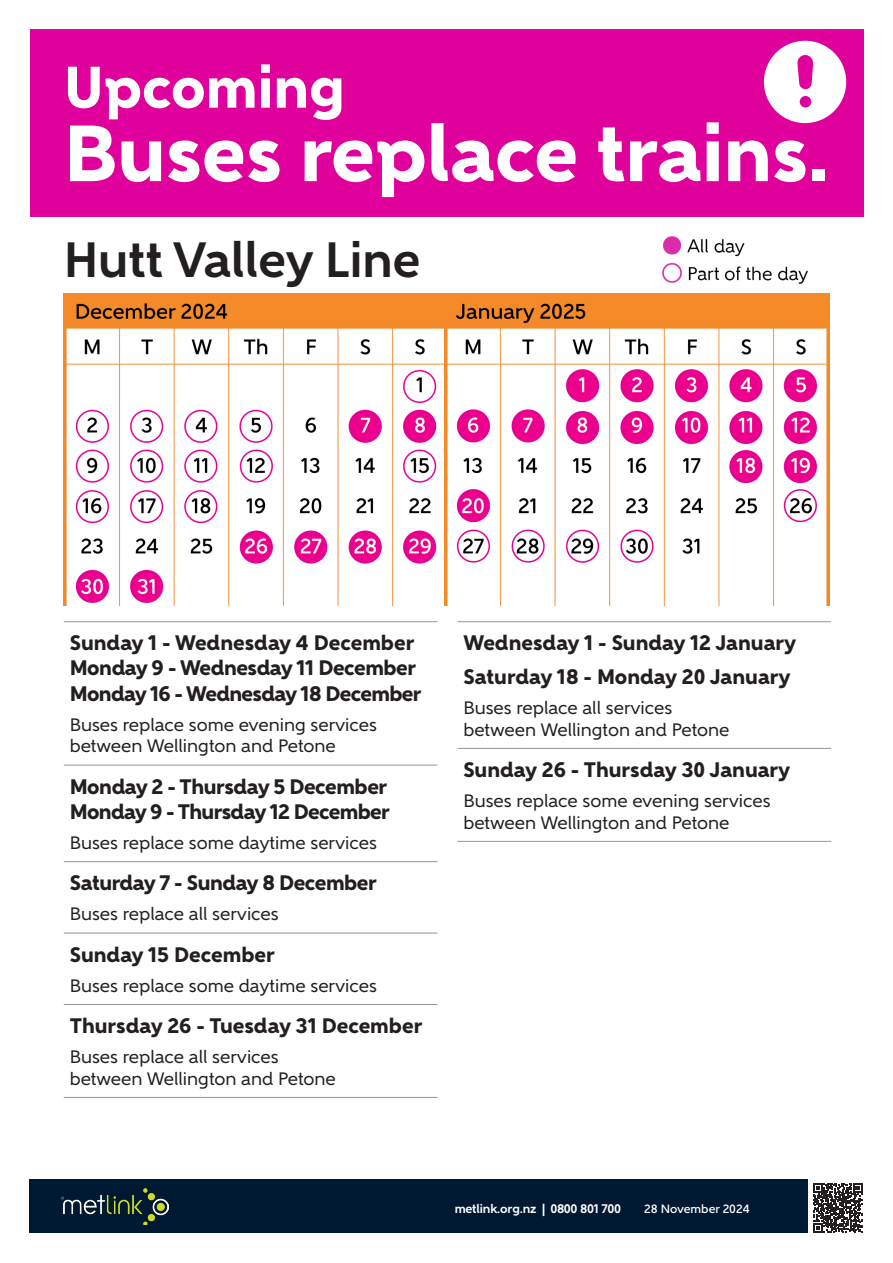
<style>
.page{position:relative;width:893px;height:1263px;background:#fff}
.page>*{position:absolute;margin:0;border:0;box-sizing:border-box;transform-origin:0 0}
.t1{font:800 79.5px "Gentleman 900";color:#fff}
.t2{font:800 58.5px "Gentleman 900";color:#fff}
.t3{font:700 49.5px "Gentleman 800";color:#231f20}
.t4{font:800 21px/25.2px "Gentleman 900";letter-spacing:-.02em;color:#231f20}
.t5{font:800 21px "Gentleman 900";color:#231f20}
.t6{font:18px/21.6px "Gentleman 600";color:#231f20}
.t7{font:700 12.45px "Gentleman 800";letter-spacing:-.015em;color:#fff}
.t8{font:500 12px "Gentleman 700";color:#fff}
</style>
<div class="page">
<div style="left:30px;top:30px;width:833px;height:187px;background:#e0009b"></div>
<div style="left:764px;top:41px;width:82px;height:82px;background:#fff;border-radius:50%"></div>
<div style="left:800px;top:96px;width:11px;height:12px;background:#e0009b;border-radius:50%"></div>
<svg style="left:797px;top:55px;width:16px;height:34px"></svg>
<img style="left:64px;top:293px;width:381px;height:313px">
<img style="left:445px;top:293px;width:384px;height:313px">
<div style="left:30px;top:1180px;width:778px;height:53px;background:#001932"></div>
<img style="left:62px;top:1188px;width:106px;height:37px">
<svg style="left:813px;top:1183px;width:49px;height:49px"></svg>
<hr style="left:457px;top:621px;width:374px;height:1px;background:#939598">
<hr style="left:457px;top:748px;width:374px;height:1px;background:#939598">
<hr style="left:457px;top:841px;width:374px;height:1px;background:#939598">
<img style="left:662px;top:236px;width:146px;height:48px">
<hr style="left:64px;top:621px;width:373px;height:1px;background:#939598">
<hr style="left:64px;top:765px;width:373px;height:1px;background:#939598">
<hr style="left:64px;top:861px;width:373px;height:1px;background:#939598">
<hr style="left:64px;top:933px;width:373px;height:1px;background:#939598">
<hr style="left:64px;top:1004px;width:373px;height:1px;background:#939598">
<hr style="left:64px;top:1097px;width:373px;height:1px;background:#939598">
<p class="t2" style="left:64px;top:51px;width:283px">Upcoming</p>
<p class="t1" style="left:64px;top:105px;width:767px">Buses replace trains.</p>
<p class="t3" style="left:64px;top:230px;width:358px">Hutt Valley Line</p>
<p class="t4" style="left:70px;top:630px;width:353px">Sunday 1 - Wednesday 4 December<br>Monday 9 - Wednesday 11 December<br>Monday 16 - Wednesday 18 December</p>
<p class="t6" style="left:70px;top:714px;width:309px">Buses replace some evening services between Wellington and Petone</p>
<p class="t4" style="left:70px;top:773px;width:322px">Monday 2 - Thursday 5 December<br>Monday 9 - Thursday 12 December</p>
<p class="t6" style="left:70px;top:832px;width:309px">Buses replace some daytime services</p>
<p class="t4" style="left:70px;top:870px;width:309px">Saturday 7 - Sunday 8 December</p>
<p class="t6" style="left:70px;top:903px;width:210px">Buses replace all services</p>
<p class="t5" style="left:70px;top:941px;width:206px">Sunday 15 December</p>
<p class="t6" style="left:70px;top:974px;width:309px">Buses replace some daytime services</p>
<p class="t5" style="left:70px;top:1013px;width:354px">Thursday 26 - Tuesday 31 December</p>
<p class="t6" style="left:70px;top:1046px;width:268px">Buses replace all services between Wellington and Petone</p>
<p class="t5" style="left:463px;top:630px;width:334px">Wednesday 1 - Sunday 12 January</p>
<p class="t5" style="left:463px;top:664px;width:329px">Saturday 18 - Monday 20 January</p>
<p class="t6" style="left:463px;top:697px;width:268px">Buses replace all services between Wellington and Petone</p>
<p class="t5" style="left:463px;top:757px;width:329px">Sunday 26 - Thursday 30 January</p>
<p class="t6" style="left:463px;top:790px;width:309px">Buses replace some evening services between Wellington and Petone</p>
<p class="t7" style="left:455px;top:1201px;width:168px">metlink.org.nz | 0800 801 700</p>
<p class="t8" style="left:644px;top:1202px;width:107px">28 November 2024</p>
</div>
